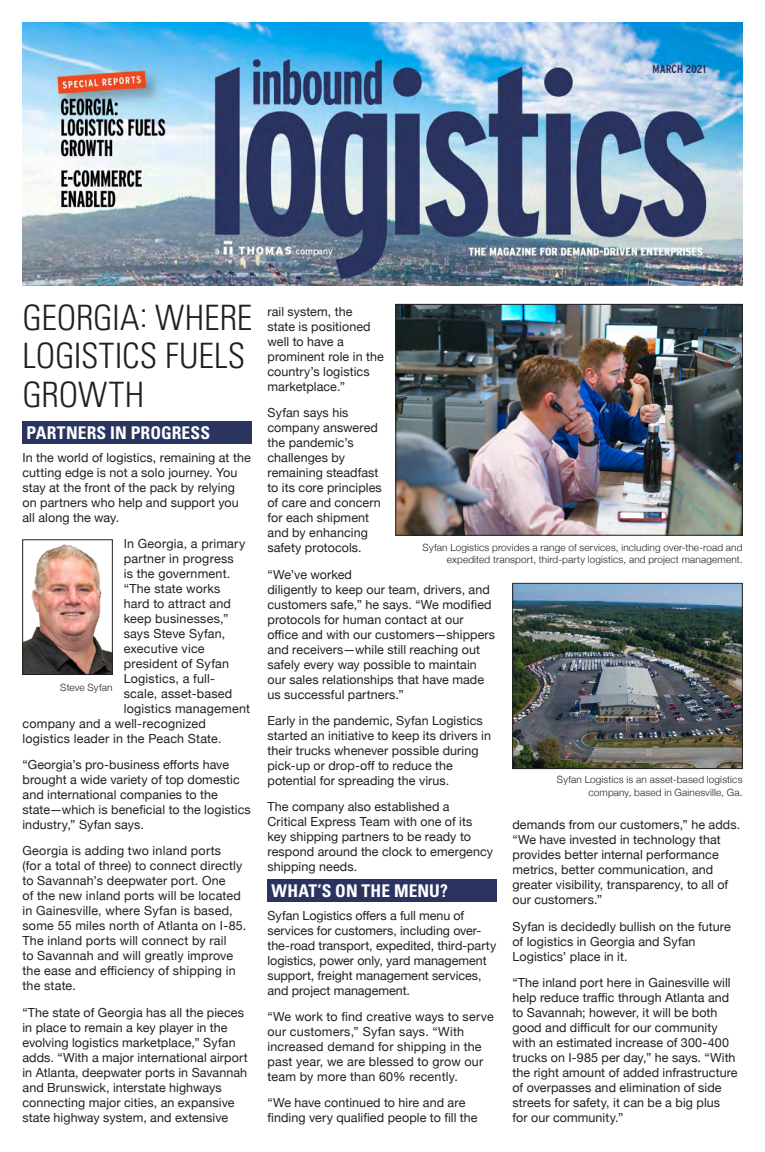
<style>
.page{position:relative;width:765px;height:1152px;background:#fff}
.page>*{position:absolute;margin:0;border:0;box-sizing:border-box;transform-origin:0 0}
.t1{font:300 condensed 35px/38.8px "Univers LT Std";letter-spacing:-.005em;color:#231f20}
.t2{font:700 condensed 17.5px "Univers LT Std";letter-spacing:.005em;color:#fff}
.t3{font:12.5px/15px "Helvetica Neue";letter-spacing:.005em;color:#231f20}
.t4{font:300 10px/12.5px "Helvetica Neue";letter-spacing:.015em;color:#231f20;text-align:right}
</style>
<div class="page">
<img style="left:22px;top:22px;width:720px;height:263px">
<img style="left:515px;top:585px;width:225px;height:182px">
<div style="left:513px;top:583px;width:229px;height:186px;border:1px solid #231f20"></div>
<img style="left:398px;top:306px;width:342px;height:227px">
<div style="left:396px;top:304px;width:346px;height:231px;border:1px solid #231f20"></div>
<img style="left:24px;top:544px;width:86px;height:129px">
<div style="left:22px;top:540px;width:90px;height:135px;border:1px solid #231f20"></div>
<div style="left:22px;top:421px;width:230px;height:23px;background:#2b345f"></div>
<div style="left:268px;top:880px;width:230px;height:22px;background:#2b345f"></div>
<h1 class="t1" style="left:22px;top:298px;width:232px">GEORGIA: WHERE<br>LOGISTICS FUELS<br>GROWTH</h1>
<h2 class="t2" style="left:26px;top:422px;width:185px">PARTNERS IN PROGRESS</h2>
<p class="t3" style="left:22px;top:450px;width:230px">In the world of logistics, remaining at the cutting edge is not a solo journey. You stay at the front of the pack by relying on partners who help and support you all along the way.</p>
<p class="t3" style="left:124px;top:537px;width:123px">In Georgia, a primary</p>
<p class="t3" style="left:124px;top:552px;width:112px">partner in progress</p>
<p class="t3" style="left:124px;top:567px;width:108px">is the government.</p>
<p class="t3" style="left:124px;top:582px;width:98px">“The state works</p>
<p class="t3" style="left:124px;top:597px;width:109px">hard to attract and</p>
<p class="t3" style="left:124px;top:612px;width:106px">keep businesses,”</p>
<p class="t3" style="left:124px;top:627px;width:103px">says Steve Syfan,</p>
<p class="t3" style="left:124px;top:642px;width:82px">executive vice</p>
<p class="t3" style="left:124px;top:657px;width:107px">president of Syfan</p>
<p class="t3" style="left:124px;top:672px;width:93px">Logistics, a full-</p>
<p class="t3" style="left:124px;top:687px;width:110px">scale, asset-based</p>
<p class="t3" style="left:124px;top:702px;width:128px">logistics management</p>
<p class="t3" style="left:22px;top:717px;width:185px">company and a well-recognized</p>
<p class="t3" style="left:22px;top:732px;width:201px">logistics leader in the Peach State.</p>
<p class="t3" style="left:22px;top:758px;width:230px">“Georgia’s pro-business efforts have brought a wide variety of top domestic and international companies to the state—which is beneficial to the logistics industry,” Syfan says.</p>
<p class="t3" style="left:22px;top:844px;width:225px">Georgia is adding two inland ports<br>(for a total of three) to connect directly to Savannah’s deepwater port. One<br>of the new inland ports will be located in Gainesville, where Syfan is based, some 55 miles north of Atlanta on I-85.<br>The inland ports will connect by rail<br>to Savannah and will greatly improve the ease and efficiency of shipping in the state.</p>
<p class="t3" style="left:22px;top:1005px;width:227px">“The state of Georgia has all the pieces in place to remain a key player in the evolving logistics marketplace,” Syfan adds. “With a major international airport in Atlanta, deepwater ports in Savannah and Brunswick, interstate highways connecting major cities, an expansive state highway system, and extensive</p>
<p class="t4" style="left:60px;top:680px;width:54px">Steve Syfan</p>
<p class="t3" style="left:268px;top:305px;width:118px">rail system, the<br>state is positioned well to have a prominent role in the country’s logistics marketplace.”</p>
<p class="t3" style="left:268px;top:406px;width:116px">Syfan says his company answered the pandemic’s challenges by remaining steadfast to its core principles of care and concern for each shipment and by enhancing safety protocols.</p>
<p class="t3" style="left:268px;top:567px;width:229px">“We’ve worked<br>diligently to keep our team, drivers, and customers safe,” he says. “We modified protocols for human contact at our office and with our customers—shippers and receivers—while still reaching out safely every way possible to maintain our sales relationships that have made us successful partners.”</p>
<p class="t3" style="left:268px;top:714px;width:225px">Early in the pandemic, Syfan Logistics started an initiative to keep its drivers in their trucks whenever possible during pick-up or drop-off to reduce the potential for spreading the virus.</p>
<p class="t3" style="left:268px;top:800px;width:227px">The company also established a<br>Critical Express Team with one of its key shipping partners to be ready to respond around the clock to emergency shipping needs.</p>
<h2 class="t2" style="left:271px;top:880px;width:178px">WHAT’S ON THE MENU?</h2>
<p class="t3" style="left:268px;top:909px;width:230px">Syfan Logistics offers a full menu of services for customers, including over&shy;the-road transport, expedited, third-party logistics, power only, yard management support, freight management services, and project management.</p>
<p class="t3" style="left:268px;top:1010px;width:228px">“We work to find creative ways to serve our customers,” Syfan says. “With increased demand for shipping in the past year, we are blessed to grow our team by more than 60% recently.</p>
<p class="t3" style="left:268px;top:1096px;width:212px">“We have continued to hire and are finding very qualified people to fill the</p>
<p class="t4" style="left:423px;top:540px;width:321px">Syfan Logistics provides a range of services, including over-the-road and expedited transport, third-party logistics, and project management.</p>
<p class="t4" style="left:557px;top:773px;width:187px">Syfan Logistics is an asset-based logistics company, based in Gainesville, Ga.</p>
<p class="t3" style="left:512px;top:818px;width:229px">demands from our customers,” he adds. “We have invested in technology that provides better internal performance metrics, better communication, and greater visibility, transparency, to all of our customers.”</p>
<p class="t3" style="left:512px;top:919px;width:220px">Syfan is decidedly bullish on the future of logistics in Georgia and Syfan<br>Logistics’ place in it.</p>
<p class="t3" style="left:512px;top:976px;width:227px">“The inland port here in Gainesville will help reduce traffic through Atlanta and to Savannah; however, it will be both good and difficult for our community with an estimated increase of 300-400 trucks on I-985 per day,” he says. “With the right amount of added infrastructure of overpasses and elimination of side streets for safety, it can be a big plus for our community.”</p>
</div>
